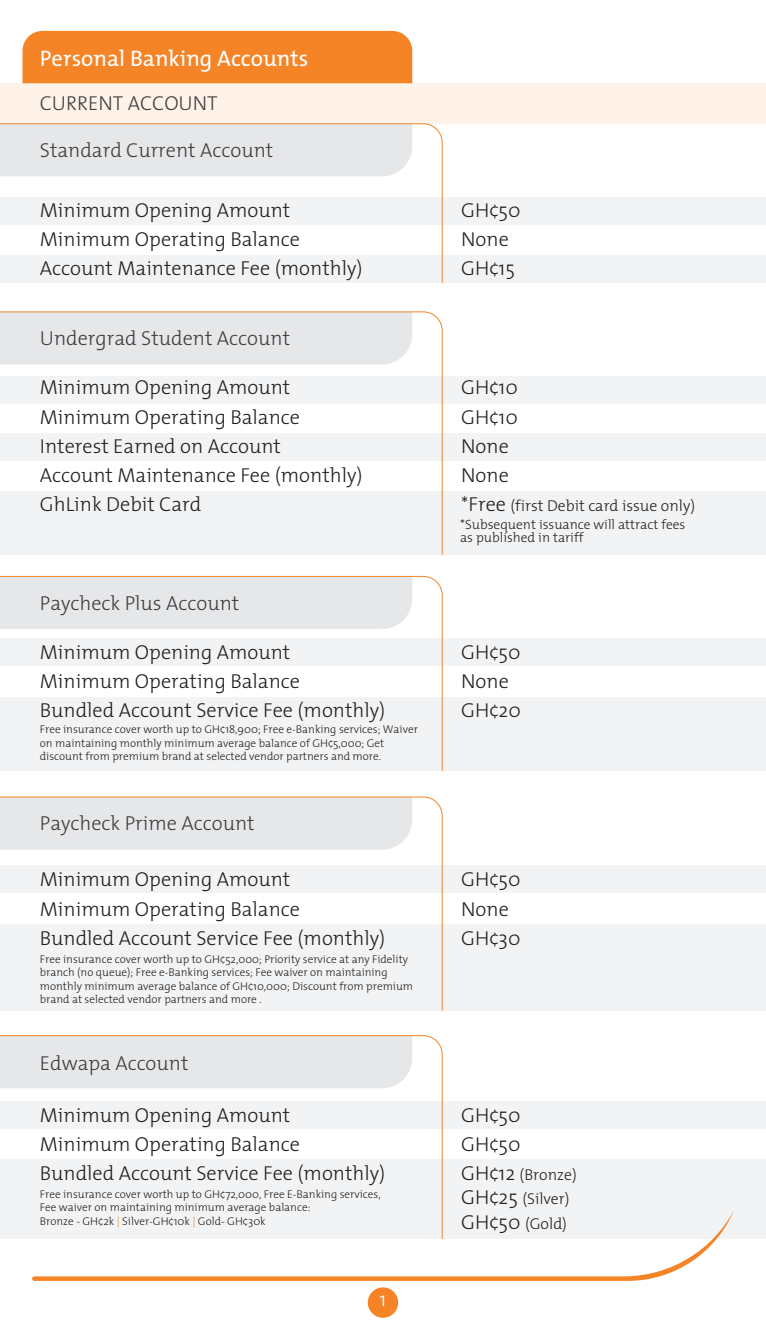
<style>
.page{position:relative;width:766px;height:1340px;background:#fff}
.page>*{position:absolute;margin:0;border:0;box-sizing:border-box;transform-origin:0 0}
.t1{font:22.5px "The Mix Plain";color:#fff}
.t2{font:300 20.25px/29.2px "The Mix";color:#231f20}
.t3{font:300 20.25px "The Mix";color:#3e3e3f}
.t4{font:300 20.25px "The Mix";color:#fff}
.t5{font:300 15.75px/24.3px "The Mix";color:#231f20}
.t6{font:300 13.5px/13.5px "The Mix";color:#231f20}
.t7{font:300 11.25px/13.5px "The Mix";color:#231f20}
.s1{font-size:20.25px}
.s2{color:#f58427}
</style>
<div class="page">
<div style="left:0;top:198px;width:765px;height:27px;background:#f2f3f4"></div>
<div style="left:0;top:256px;width:765px;height:27px;background:#f2f3f4"></div>
<div style="left:22px;top:31px;width:390px;height:52px;background:#f58427"></div>
<div style="left:0;top:638px;width:765px;height:27px;background:#f2f3f4"></div>
<div style="left:0;top:697px;width:765px;height:74px;background:#f2f3f4"></div>
<svg style="left:0;top:576px;width:442px;height:195px"></svg>
<div style="left:0;top:376px;width:765px;height:27px;background:#f2f3f4"></div>
<div style="left:0;top:433px;width:765px;height:27px;background:#f2f3f4"></div>
<div style="left:0;top:491px;width:765px;height:63px;background:#f2f3f4"></div>
<svg style="left:0;top:311px;width:442px;height:244px"></svg>
<div style="left:0;top:865px;width:765px;height:27px;background:#f2f3f4"></div>
<div style="left:0;top:924px;width:765px;height:86px;background:#f2f3f4"></div>
<svg style="left:0;top:796px;width:442px;height:215px"></svg>
<div style="left:0;top:1101px;width:765px;height:27px;background:#f2f3f4"></div>
<div style="left:0;top:1159px;width:765px;height:79px;background:#f2f3f4"></div>
<svg style="left:0;top:1035px;width:442px;height:204px"></svg>
<div style="left:367px;top:1287px;width:31px;height:30px;background:#f58427;border-radius:50%"></div>
<div style="left:0;top:83px;width:765px;height:41px;background:#fef2e9"></div>
<svg style="left:32px;top:1210px;width:701px;height:70px"></svg>
<svg style="left:0;top:123px;width:442px;height:160px"></svg>
<h1 class="t1" style="left:40px;top:39px;width:270px">Personal Banking Accounts</h1>
<h2 class="t3" style="left:40px;top:87px;width:179px">CURRENT ACCOUNT</h2>
<h2 class="t3" style="left:40px;top:133px;width:235px">Standard Current Account</h2>
<h2 class="t2" style="left:40px;top:194px;width:324px">Minimum Opening Amount<br>Minimum Operating Balance<br>Account Maintenance Fee (monthly)</h2>
<h2 class="t2" style="left:461px;top:194px;width:61px">GH¢50<br>None<br>GH¢15</h2>
<h2 class="t3" style="left:40px;top:321px;width:252px">Undergrad Student Account</h2>
<h2 class="t2" style="left:40px;top:372px;width:324px">Minimum Opening Amount<br>Minimum Operating Balance<br>Interest Earned on Account<br>Account Maintenance Fee (monthly)<br>GhLink Debit Card</h2>
<h2 class="t2" style="left:461px;top:372px;width:58px">GH¢10<br>GH¢10<br>None<br>None</h2>
<h3 class="t5" style="left:461px;top:493px;width:235px"><span class="s1">*Free</span> (first Debit card issue only)</h3>
<h2 class="t3" style="left:40px;top:586px;width:201px">Paycheck Plus Account</h2>
<p class="t6" style="left:460px;top:517px;width:227px">*Subsequent issuance will attract fees as published in tariff</p>
<h2 class="t2" style="left:40px;top:636px;width:347px">Minimum Opening Amount<br>Minimum Operating Balance<br>Bundled Account Service Fee (monthly)</h2>
<h2 class="t2" style="left:461px;top:636px;width:61px">GH¢50<br>None<br>GH¢20</h2>
<p class="t7" style="left:40px;top:722px;width:379px">Free insurance cover worth up to GH¢18,900; Free e-Banking services; Waiver on maintaining monthly minimum average balance of GH¢5,000; Get discount from premium brand at selected vendor partners and more.</p>
<h2 class="t3" style="left:40px;top:806px;width:216px">Paycheck Prime Account</h2>
<h2 class="t2" style="left:40px;top:864px;width:347px">Minimum Opening Amount<br>Minimum Operating Balance<br>Bundled Account Service Fee (monthly)</h2>
<h2 class="t2" style="left:461px;top:864px;width:61px">GH¢50<br>None<br>GH¢30</h2>
<p class="t7" style="left:40px;top:952px;width:374px">Free insurance cover worth up to GH¢52,000; Priority service at any Fidelity branch (no queue); Free e-Banking services; Fee waiver on maintaining monthly minimum average balance of GH¢10,000; Discount from premium brand at selected vendor partners and more .</p>
<h2 class="t3" style="left:40px;top:1046px;width:150px">Edwapa Account</h2>
<h2 class="t2" style="left:40px;top:1099px;width:347px">Minimum Opening Amount<br>Minimum Operating Balance<br>Bundled Account Service Fee (monthly)</h2>
<h2 class="t2" style="left:461px;top:1099px;width:61px">GH¢50<br>GH¢50</h2>
<h3 class="t5" style="left:461px;top:1162px;width:117px"><span class="s1">GH¢12</span> (Bronze)<br><span class="s1">GH¢25</span> (Silver)<br><span class="s1">GH¢50</span> (Gold)</h3>
<p class="t7" style="left:40px;top:1186px;width:342px">Free insurance cover worth up to GH¢72,000, Free E-Banking services,<br>Fee waiver on maintaining minimum average balance:<br>Bronze - GH¢2k <span class="s2">|</span> Silver-GH¢10k <span class="s2">|</span> Gold- GH¢30k</p>
<h2 class="t4" style="left:379px;top:1282px;width:8px">1</h2>
</div>
